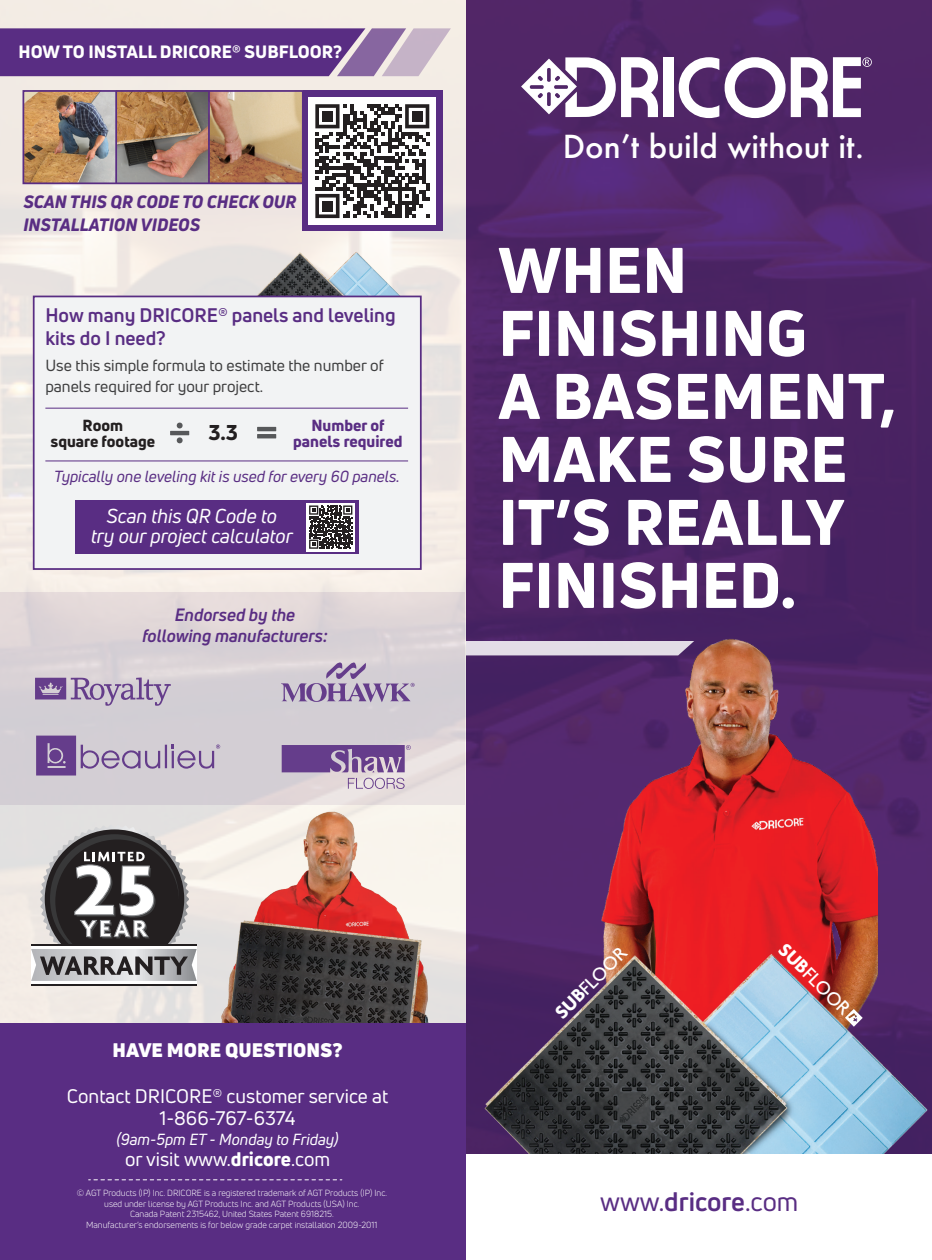
<style>
.page{position:relative;width:932px;height:1260px;background:#fff}
.page>*{position:absolute;margin:0;border:0;box-sizing:border-box;transform-origin:0 0}
.t1{font:800 63px/63px "Uni Neue";color:#fff}
.t2{font:500 30.8px "Futura";color:#fff}
.t3{font:26.25px "Uni Neue";color:#592d83}
.t4{font:800 21px "Uni Neue";color:#231f20}
.t5{font:500 20.12px "Agenda";color:#fff}
.t6{font:italic 19.78px/19.8px "Uni Neue";color:#fff;text-align:center}
.t7{font:19.25px/22.8px "Uni Neue";color:#fff;text-align:center}
.t8{font:700 19.25px/22.8px "Uni Neue";color:#592d83}
.t9{font:900 19.25px "Uni Neue";color:#fff}
.t10{font:italic 800 17.5px/22.8px "Uni Neue";color:#592d83}
.t11{font:italic 700 17.5px/21px "Uni Neue";color:#592d83;text-align:center}
.t12{font:800 17.5px "Uni Neue";color:#fff}
.t13{font:15.75px/21px "Uni Neue";color:#3e3e3f}
.t14{font:italic 15.75px "Uni Neue";color:#592d83}
.t15{font:italic 15.75px "Uni Neue";color:#fff}
.t16{font:800 15.75px/15.8px "Uni Neue";color:#592d83;text-align:center}
.t17{font:800 15.75px/15.8px "Uni Neue";color:#231f20;text-align:center}
.t18{font:8.75px/10.5px "Uni Neue";color:#fff;text-align:center}
.s1{font-weight:800}
.s2{font-weight:700}
</style>
<div class="page">
<img style="left:0;top:0;width:466px;height:1023px">
<svg style="left:466px;top:0;width:465px;height:931px;fill:#4e2566"></svg>
<div style="left:0;top:1154px;width:466px;height:106px;background:#592d83"></div>
<div style="left:663px;top:57px;width:10px;height:60px;background:#fff"></div>
<svg style="left:678px;top:57px;width:193px;height:61px"></svg>
<svg style="left:521px;top:57px;width:136px;height:60px"></svg>
<svg style="left:466px;top:641px;width:79px;height:14px"></svg>
<hr style="left:31px;top:983px;width:166px;height:3px;background:#231f20">
<hr style="left:31px;top:981px;width:166px;height:2px;background:#fff">
<svg style="left:31px;top:825px;width:166px;height:156px"></svg>
<img style="left:230px;top:243px;width:202px;height:143px">
<div style="left:33px;top:296px;width:388px;height:274px;background:#f2f3f4;border:2px solid #592d83"></div>
<hr style="left:45px;top:408px;width:363px;height:1px;background:#592d83">
<hr style="left:45px;top:461px;width:363px;height:1px;background:#592d83">
<hr style="left:170px;top:431px;width:19px;height:4px;background:#57585a">
<svg style="left:176px;top:422px;width:7px;height:7px"></svg>
<svg style="left:176px;top:437px;width:7px;height:7px"></svg>
<hr style="left:257px;top:427px;width:19px;height:4px;background:#57585a">
<hr style="left:257px;top:434px;width:19px;height:4px;background:#57585a">
<div style="left:76px;top:500px;width:222px;height:54px;background:#592d83"></div>
<div style="left:298px;top:500px;width:60px;height:54px;background:#592d83"></div>
<svg style="left:306px;top:503px;width:49px;height:48px"></svg>
<svg style="left:309px;top:506px;width:43px;height:43px"></svg>
<svg style="left:0;top:28px;width:450px;height:48px"></svg>
<div style="left:0;top:1023px;width:466px;height:131px;background:#592d83"></div>
<svg style="left:89px;top:1180px;width:253px;height:1px"></svg>
<div style="left:302px;top:90px;width:140px;height:141px;background:#592d83"></div>
<div style="left:308px;top:97px;width:128px;height:128px;background:#fff"></div>
<svg style="left:315px;top:104px;width:114px;height:114px"></svg>
<div style="left:322px;top:111px;width:10px;height:10px;background:#231f20"></div>
<div style="left:412px;top:111px;width:10px;height:10px;background:#231f20"></div>
<div style="left:322px;top:201px;width:10px;height:10px;background:#231f20"></div>
<img style="left:25px;top:93px;width:275px;height:88px">
<div style="left:22px;top:90px;width:281px;height:94px;border:2px solid #592d83"></div>
<hr style="left:115px;top:91px;width:2px;height:92px;background:#592d83">
<hr style="left:208px;top:91px;width:2px;height:92px;background:#592d83">
<svg style="left:36px;top:736px;width:124px;height:40px"></svg>
<hr style="left:165px;top:745px;width:2px;height:23px;background:#592d83">
<div style="left:49px;top:750px;width:12px;height:12px;background:#653d8b;border-radius:50%"></div>
<svg style="left:172px;top:744px;width:48px;height:25px"></svg>
<svg style="left:281px;top:745px;width:129px;height:44px"></svg>
<svg style="left:281px;top:663px;width:133px;height:39px"></svg>
<svg style="left:35px;top:678px;width:136px;height:28px"></svg>
<img style="left:545px;top:628px;width:331px;height:303px">
<img style="left:464px;top:931px;width:467px;height:223px">
<svg style="left:844px;top:1009px;width:18px;height:18px"></svg>
<h3 class="t12" style="left:19px;top:40px;width:325px">HOW TO INSTALL DRICORE® SUBFLOOR?</h3>
<h3 class="t10" style="left:23px;top:190px;width:274px">SCAN THIS QR CODE TO CHECK OUR<br>INSTALLATION VIDEOS</h3>
<h3 class="t8" style="left:45px;top:303px;width:351px">How many DRICORE® panels and leveling kits do I need?</h3>
<h3 class="t13" style="left:45px;top:355px;width:340px">Use this simple formula to estimate the number of panels required for your project.</h3>
<h3 class="t17" style="left:51px;top:417px;width:106px">Room<br>square footage</h3>
<h3 class="t16" style="left:293px;top:417px;width:111px">Number of panels required</h3>
<h3 class="t4" style="left:208px;top:419px;width:31px">3.3</h3>
<h3 class="t14" style="left:54px;top:467px;width:347px">Typically one leveling kit is used for every 60 panels.</h3>
<h3 class="t6" style="left:91px;top:506px;width:203px">Scan this QR Code to<br>try our project calculator</h3>
<h3 class="t11" style="left:142px;top:604px;width:187px">Endorsed by the following manufacturers:</h3>
<h2 class="t2" style="left:562px;top:125px;width:303px">Donʼt build without it.</h2>
<h1 class="t1" style="left:498px;top:238px;width:399px">WHEN<br>FINISHING<br>A BASEMENT,<br>MAKE SURE<br>IT’S REALLY<br>FINISHED.</h1>
<h3 class="t9" style="left:112px;top:1037px;width:231px">HAVE MORE QUESTIONS?</h3>
<h3 class="t7" style="left:67px;top:1084px;width:323px">Contact DRICORE® customer service at<br>1-866-767-6374</h3>
<h3 class="t15" style="left:116px;top:1129px;width:223px">(9am-5pm ET - Monday to Friday)</h3>
<h3 class="t7" style="left:125px;top:1147px;width:207px">or visit www.<span class="s1">dricore</span>.com</h3>
<p class="t18" style="left:77px;top:1188px;width:312px">© AGT Products (IP) Inc. DRICORE is a registered trademark of AGT Products (IP) Inc. used under license by AGT Products Inc. and AGT Products (USA) Inc.<br>Canada Patent 2315462, United States Patent 6918215.<br>Manufacturer’s endorsements is for below grade carpet installation 2009-2011</p>
<h3 class="t5" style="left:550px;top:1008px;width:94px;rotate:-45deg"><span class="s2">SUB</span>FLOOR</h3>
<h3 class="t5" style="left:789px;top:938px;width:94px;rotate:45deg"><span class="s2">SUB</span>FLOOR</h3>
<h3 class="t3" style="left:600px;top:1185px;width:200px">www.<span class="s2">dricore</span>.com</h3>
</div>
